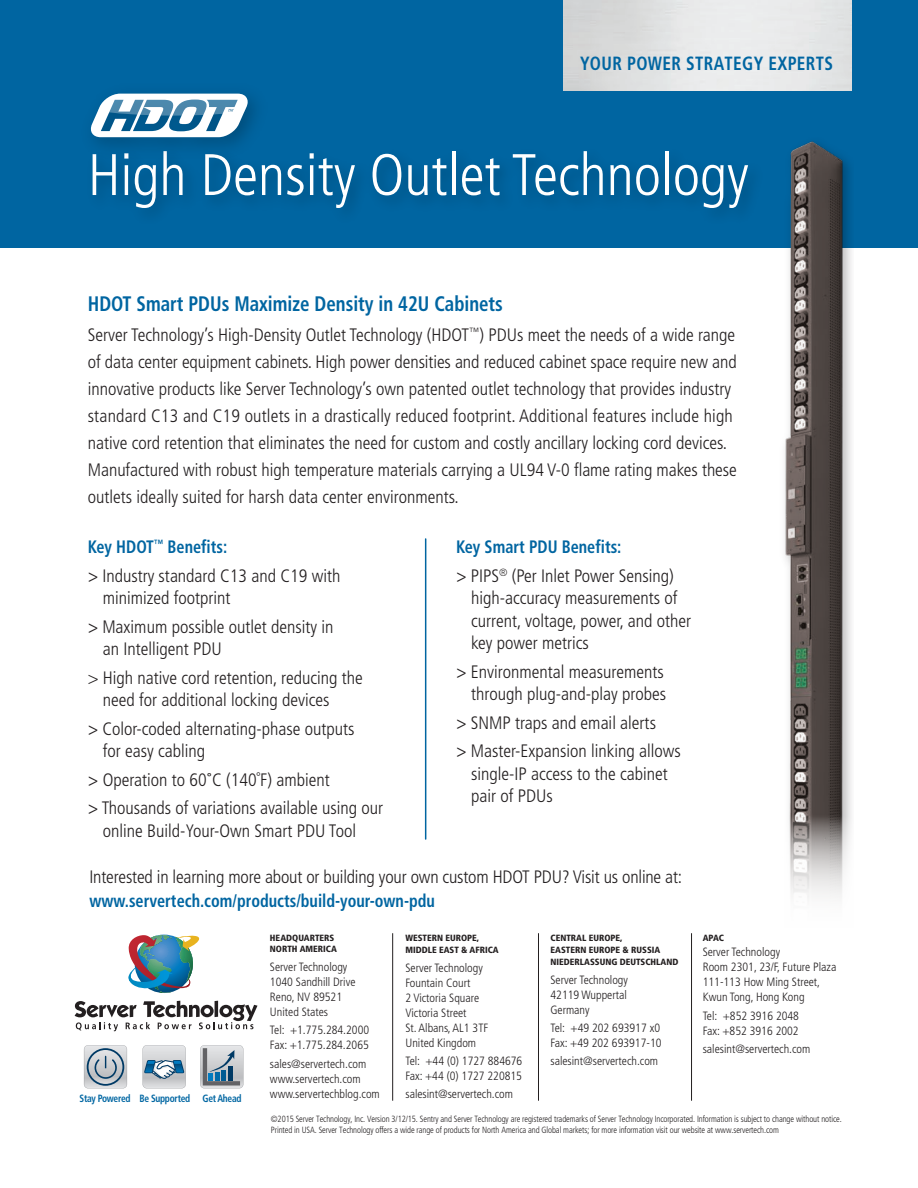
<style>
.page{position:relative;width:918px;height:1188px;background:#fff}
.page>*{position:absolute;margin:0;border:0;box-sizing:border-box;transform-origin:0 0}
.t1{font:300 condensed 58.5px "Frutiger";color:#fff}
.t2{font:700 condensed 21px "Frutiger";color:#0065a1;scale:.9 1}
.t3{font:700 condensed 19.2px "Frutiger";letter-spacing:.02em;color:#0065a1;scale:.9 1}
.t4{font:300 condensed 18px/28.5px "Frutiger";color:#231f20}
.t5{font:700 condensed 18px "Frutiger";color:#0065a1;scale:.9 1}
.t6{font:300 condensed 12px/15px "Frutiger";color:#231f20}
.t7{font:700 condensed 10.5px "Frutiger";letter-spacing:-.03em;color:#0066a2;scale:.9 1}
.t8{font:300 condensed 9px/10.8px "Frutiger";letter-spacing:-.01em;color:#231f20;scale:.95 1}
.t9{font:900 condensed 9px/12px "Frutiger";color:#231f20}
.s1{font-weight:700;color:#0065a1}
.s2{font-family:"Myriad Pro";font-weight:400;font-stretch:normal}
</style>
<div class="page">
<div style="left:0;top:0;width:918px;height:247px;background:#0065a1"></div>
<img style="left:564px;top:0;width:288px;height:90px">
<img style="left:97px;top:69px;width:673px;height:143px">
<img style="left:94px;top:69px;width:223px;height:97px">
<svg style="left:90px;top:94px;width:160px;height:43px;background:#98bbd1"></svg>
<hr style="left:425px;top:539px;width:1px;height:300px;background:#0065a1">
<img style="left:770px;top:141px;width:84px;height:675px">
<svg style="left:789px;top:816px;width:63px;height:82px"></svg>
<hr style="left:691px;top:933px;width:1px;height:168px;background:#231f20">
<hr style="left:538px;top:933px;width:1px;height:168px;background:#231f20">
<hr style="left:392px;top:933px;width:1px;height:168px;background:#231f20">
<svg style="left:75px;top:1001px;width:183px;height:30px"></svg>
<img style="left:128px;top:934px;width:72px;height:59px">
<svg style="left:200px;top:1045px;width:43px;height:43px;background:#9fadb7"></svg>
<svg style="left:143px;top:1045px;width:43px;height:43px;background:#b1c0cb"></svg>
<svg style="left:84px;top:1045px;width:43px;height:43px;background:#aeb9c2"></svg>
<p class="t3" style="left:580px;top:52px;width:283px">YOUR POWER STRATEGY EXPERTS</p>
<h1 class="t1" style="left:88px;top:142px;width:662px">High Density Outlet Technology</h1>
<p class="t2" style="left:88px;top:291px;width:463px">HDOT Smart PDUs Maximize Density in 42U Cabinets</p>
<p class="t4" style="left:88px;top:322px;width:651px;line-height:27px">Server Technology’s High-Density Outlet Technology (HDOT<sup>™</sup>) PDUs meet the needs of a wide range of data center equipment cabinets. High power densities and reduced cabinet space require new and innovative products like Server Technology’s own patented outlet technology that provides industry standard C13 and C19 outlets in a drastically reduced footprint. Additional features include high native cord retention that eliminates the need for custom and costly ancillary locking cord devices.<br>Manufactured with robust high temperature materials carrying a UL94 V-0 flame rating makes these outlets ideally suited for harsh data center environments.</p>
<p class="t4" style="left:88px;top:533px;width:254px"><span class="s1">Key HDOT</span><sup>™</sup> <span class="s1">Benefits:<br></span><span class="s2">&gt;</span> Industry standard C13 and C19 with</p>
<p class="t4" style="left:88px;top:584px;width:247px;text-indent:15px">minimized footprint<br><span class="s2">&gt;</span> Maximum possible outlet density in</p>
<p class="t4" style="left:88px;top:635px;width:277px;text-indent:15px">an Intelligent PDU<br>&gt; High native cord retention, reducing the</p>
<p class="t4" style="left:88px;top:686px;width:268px;text-align:center">need for additional locking devices<br><span class="s2">&gt;</span> Color-coded alternating-phase outputs</p>
<p class="t4" style="left:88px;top:737px;width:297px;text-indent:15px">for easy cabling<br><span class="s2">&gt;</span> Operation to 60<span class="s2">˚</span>C (140˚F) ambient<br><span class="s2">&gt;</span> Thousands of variations available using our</p>
<p class="t4" style="left:103px;top:816px;width:255px">online Build-Your-Own Smart PDU Tool</p>
<p class="t4" style="left:456px;top:533px;width:219px"><span class="s1">Key Smart PDU Benefits:<br></span><span class="s2">&gt;</span> PIPS<sup>®</sup> (Per Inlet Power Sensing)</p>
<p class="t4" style="left:471px;top:587px;width:222px;line-height:22.5px">high-accuracy measurements of current, voltage, power, and other key power metrics</p>
<p class="t4" style="left:456px;top:660px;width:212px;line-height:22.5px;text-align:right"><span class="s2">&gt;</span> Environmental measurements through plug-and-play probes</p>
<p class="t4" style="left:456px;top:708px;width:226px"><span class="s2">&gt;</span> SNMP traps and email alerts<br><span class="s2">&gt;</span> Master-Expansion linking allows</p>
<p class="t4" style="left:471px;top:762px;width:198px;line-height:22.5px">single-IP access to the cabinet pair of PDUs</p>
<p class="t4" style="left:90px;top:863px;width:594px">Interested in learning more about or building your own custom HDOT PDU? Visit us online at:</p>
<p class="t5" style="left:90px;top:890px;width:385px">www.servertech.com/products/build-your-own-pdu</p>
<p class="t7" style="left:80px;top:1092px;width:181px">Stay Powered Be Supported Get Ahead</p>
<p class="t9" style="left:270px;top:933px;width:68px;line-height:10.8px">HEADQUARTERS<br>NORTH AMERICA</p>
<p class="t6" style="left:270px;top:960px;width:87px">Server Technology<br>1040 Sandhill Drive<br>Reno, NV 89521<br>United States</p>
<p class="t6" style="left:270px;top:1023px;width:101px">Tel: +1.775.284.2000<br>Fax: +1.775.284.2065</p>
<p class="t6" style="left:270px;top:1056px;width:111px">sales@servertech.com www.servertech.com www.servertechblog.com</p>
<p class="t9" style="left:405px;top:932px;width:95px">WESTERN EUROPE,<br>MIDDLE EAST &amp; AFRICA</p>
<p class="t6" style="left:405px;top:960px;width:84px">Server Technology<br>Fountain Court<br>2 Victoria Square<br>Victoria Street<br>St. Albans, AL1 3TF<br>United Kingdom</p>
<p class="t6" style="left:405px;top:1053px;width:118px">Tel: +44 (0) 1727 884676<br>Fax: +44 (0) 1727 220815</p>
<p class="t6" style="left:405px;top:1087px;width:109px">salesint@servertech.com</p>
<p class="t9" style="left:551px;top:932px;width:129px">CENTRAL EUROPE,<br>EASTERN EUROPE &amp; RUSSIA<br>NIEDERLASSUNG DEUTSCHLAND</p>
<p class="t6" style="left:551px;top:972px;width:79px;text-align:justify">Server Technology 42119 Wuppertal Germany</p>
<p class="t6" style="left:551px;top:1020px;width:113px">Tel: +49 202 693917 x0<br>Fax: +49 202 693917-10</p>
<p class="t6" style="left:551px;top:1054px;width:109px">salesint@servertech.com</p>
<p class="t9" style="left:703px;top:932px;width:23px">APAC</p>
<p class="t6" style="left:703px;top:945px;width:135px">Server Technology<br>Room 2301, 23/F, Future Plaza<br>111-113 How Ming Street,<br>Kwun Tong, Hong Kong</p>
<p class="t6" style="left:703px;top:1008px;width:98px">Tel: +852 3916 2048<br>Fax: +852 3916 2002</p>
<p class="t6" style="left:703px;top:1041px;width:109px">salesint@servertech.com</p>
<p class="t8" style="left:271px;top:1114px;width:602px">©2015 Server Technology, Inc. Version 3/12/15. Sentry and Server Technology are registered trademarks of Server Technology Incorporated. Information is subject to change without notice.<br>Printed in USA. Server Technology offers a wide range of products for North America and Global markets; for more information visit our website at www.servertech.com</p>
</div>
